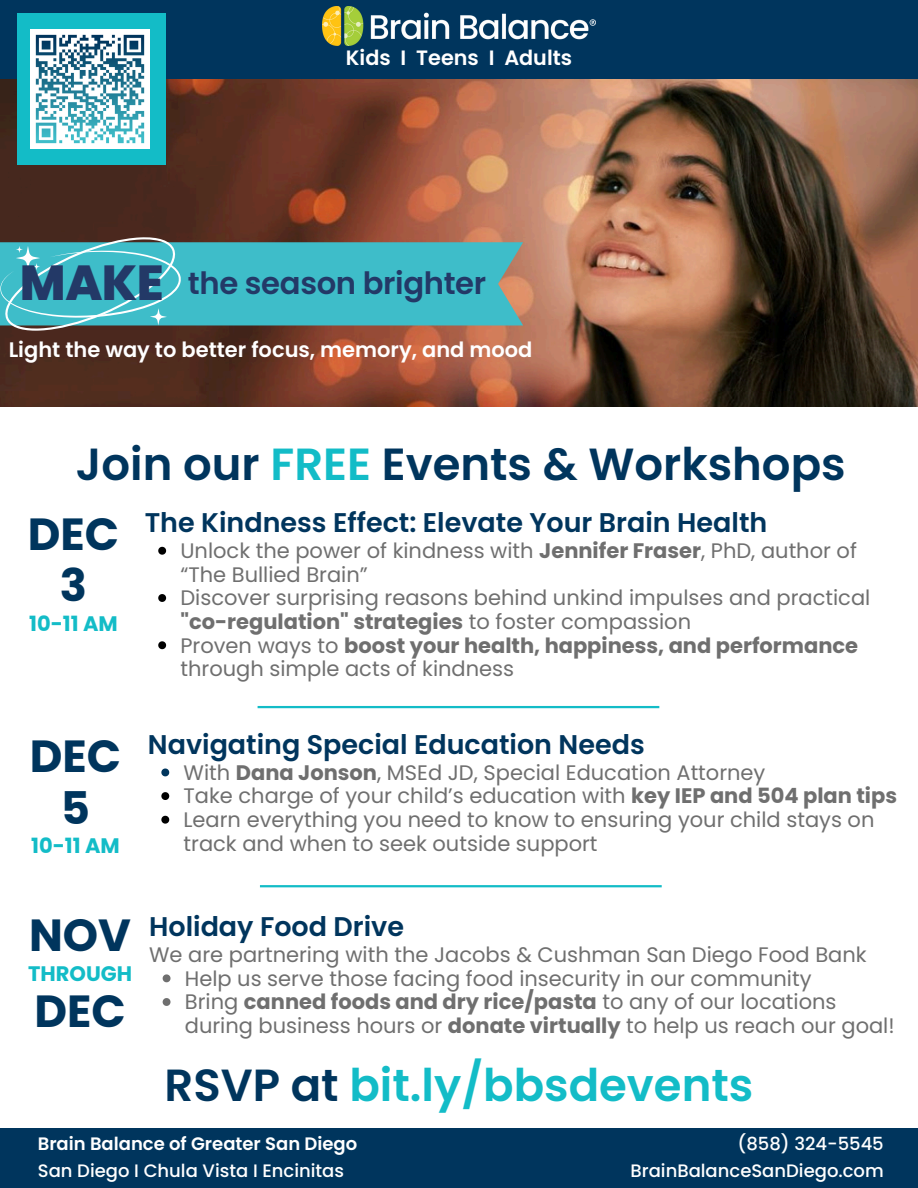
<style>
.page{position:relative;width:918px;height:1188px;background:#fff}
.page>*{position:absolute;margin:0;border:0;box-sizing:border-box;transform-origin:0 0}
.t1{font:800 49.2px "Poppins";color:#233967}
.t2{font:600 45px "Poppins";color:#00355d}
.t3{font:600 45px "Poppins";color:#13bcc7}
.t4{font:700 45px/51.8px "Poppins";color:#00355d;text-align:center}
.t5{font:600 30.75px "Poppins";letter-spacing:-.01em;color:#233967}
.t6{font:600 27px "Poppins";color:#00355d}
.t7{font:21px/23.7px "Poppins";color:#6f6f6f}
.t8{font:700 21px/23.7px "Poppins";color:#6f6f6f}
.t9{font:600 21px "Poppins";color:#fff}
.t10{font:700 21px "Poppins";color:#13bcc7}
.t11{font:600 20.7px "Poppins";color:#fff}
.t12{font:500 18px "Poppins";color:#fff}
.t13{font:600 18px "Poppins";color:#fff}
.s1{color:#13bcc7}
.s2{font-weight:700}
.s3{font-weight:400}
.s4{color:#00355d}
</style>
<div class="page">
<div style="left:0;top:1129px;width:918px;height:59px;background:#00355d"></div>
<img style="left:0;top:78px;width:918px;height:329px">
<div style="left:0;top:0;width:918px;height:78px;background:#00355d"></div>
<img style="left:323px;top:7px;width:272px;height:39px">
<hr style="left:258px;top:706px;width:401px;height:2px;background:#13bcc7">
<hr style="left:260px;top:885px;width:402px;height:2px;background:#13bcc7">
<div style="left:17px;top:13px;width:149px;height:152px;background:#13bcc7"></div>
<img style="left:31px;top:30px;width:119px;height:119px">
<svg style="left:161px;top:769px;width:8px;height:7px"></svg>
<svg style="left:161px;top:792px;width:8px;height:8px"></svg>
<svg style="left:161px;top:816px;width:8px;height:8px"></svg>
<svg style="left:158px;top:547px;width:8px;height:8px"></svg>
<svg style="left:158px;top:594px;width:8px;height:8px"></svg>
<svg style="left:158px;top:641px;width:8px;height:8px"></svg>
<svg style="left:163px;top:974px;width:8px;height:8px"></svg>
<svg style="left:163px;top:998px;width:8px;height:8px"></svg>
<svg style="left:0;top:237px;width:523px;height:94px;background:#4db0b7"></svg>
<h6 class="t11" style="left:346px;top:43px;width:228px">Kids I Teens I Adults</h6>
<h2 class="t1" style="left:20px;top:249px;width:145px">MAKE</h2>
<p class="t5" style="left:188px;top:262px;width:300px">the season brighter</p>
<p class="t9" style="left:9px;top:335px;width:525px">Light the way to better focus, memory, and mood</p>
<p class="t2" style="left:76px;top:433px;width:771px">Join our <span class="s1">FREE</span> Events &amp; Workshops</p>
<p class="t4" style="left:28px;top:508px;width:93px">DEC<br>3</p>
<p class="t10" style="left:29px;top:608px;width:90px">10-11 AM</p>
<h3 class="t4" style="left:30px;top:731px;width:93px">DEC<br>5</h3>
<h3 class="t10" style="left:31px;top:831px;width:90px">10-11 AM</h3>
<p class="t6" style="left:145px;top:504px;width:624px">The Kindness Effect: Elevate Your Brain Health</p>
<h5 class="t7" style="left:180px;top:539px;width:678px">Unlock the power of kindness with <span class="s2">Jennifer Fraser</span>, PhD, author of “The Bullied Brain”</h5>
<h4 class="t7" style="left:180px;top:586px;width:691px">Discover surprising reasons behind unkind impulses and practical <span class="s2">"co-regulation" strategies</span> to foster compassion</h4>
<p class="t8" style="left:180px;top:633px;width:679px"><span class="s3">Proven ways to</span> boost your health, happiness, and performance <span class="s3">through simple acts of kindness</span></p>
<p class="t6" style="left:148px;top:726px;width:498px">Navigating Special Education Needs</p>
<p class="t7" style="left:184px;top:761px;width:583px">With <span class="s2">Dana Jonson</span>, MSEd JD, Special Education Attorney</p>
<p class="t7" style="left:184px;top:784px;width:715px">Take charge of your child’s education with <span class="s2">key IEP and 504 plan tips</span></p>
<h1 class="t7" style="left:184px;top:808px;width:692px">Learn everything you need to know to ensuring your child stays on track and when to seek outside support</h1>
<p class="t4" style="left:29px;top:910px;width:104px">NOV</p>
<p class="t10" style="left:28px;top:959px;width:106px">THROUGH</p>
<p class="t4" style="left:34px;top:985px;width:93px">DEC</p>
<p class="t6" style="left:149px;top:908px;width:256px">Holiday Food Drive</p>
<h5 class="t7" style="left:149px;top:943px;width:719px">We are partnering with the Jacobs &amp; Cushman San Diego Food Bank</h5>
<p class="t7" style="left:185px;top:966px;width:628px">Help us serve those facing food insecurity in our community</p>
<p class="t7" style="left:185px;top:990px;width:711px">Bring <span class="s2">canned foods and dry rice/pasta</span> to any of our locations during business hours or <span class="s2">donate virtually</span> to help us reach our goal!</p>
<p class="t3" style="left:165px;top:1054px;width:590px"><span class="s4">RSVP at</span> bit.ly/bbsdevents</p>
<h5 class="t13" style="left:38px;top:1131px;width:321px">Brain Balance of Greater San Diego</h5>
<h4 class="t12" style="left:38px;top:1158px;width:308px">San Diego I Chula Vista I Encinitas</h4>
<h6 class="t12" style="left:738px;top:1131px;width:148px">(858) 324-5545</h6>
<h2 class="t12" style="left:630px;top:1158px;width:255px">BrainBalanceSanDiego.com</h2>
</div>
